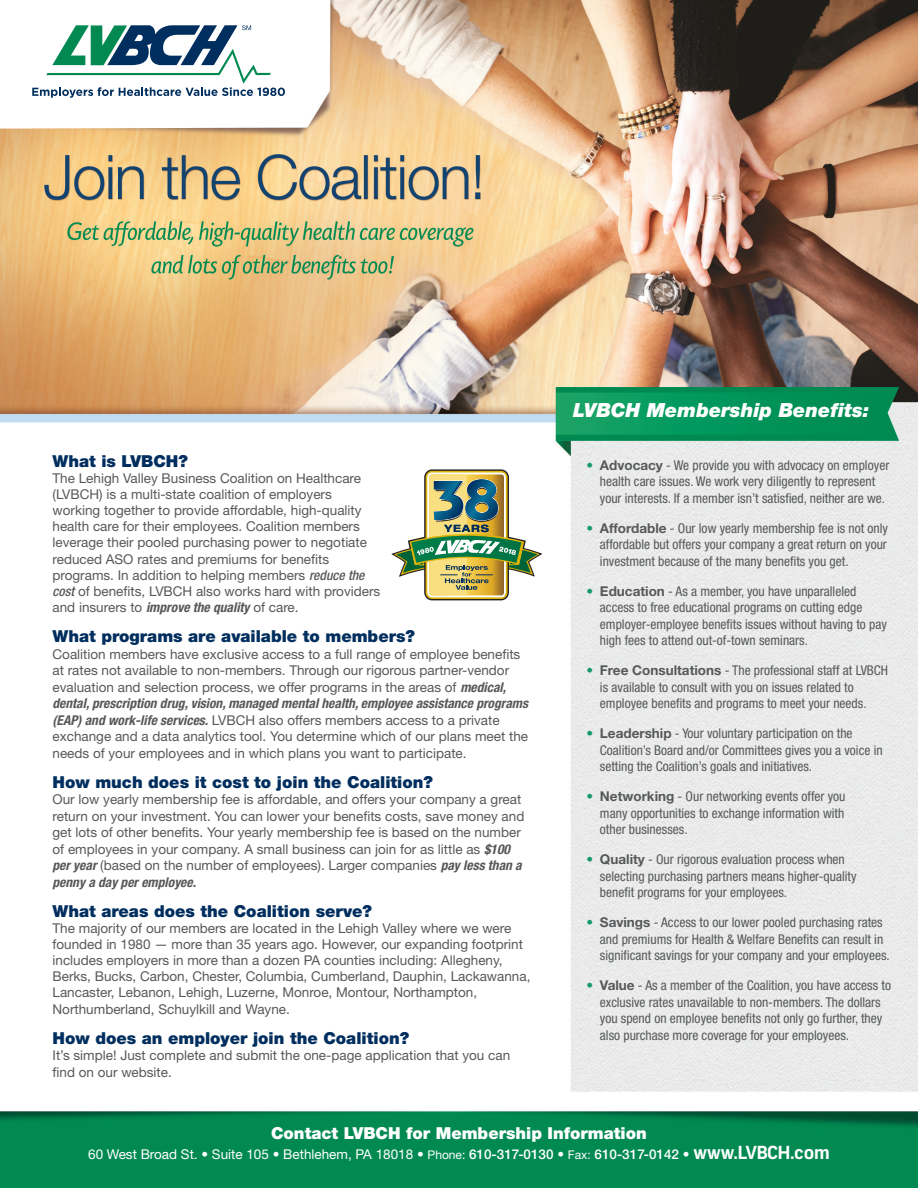
<style>
.page{position:relative;width:918px;height:1188px;background:#fff}
.page>*{position:absolute;margin:0;border:0;box-sizing:border-box;transform-origin:0 0}
.t1{font:italic 900 19.5px "Helvetica Neue LT Std";color:#fff}
.t2{font:900 16.5px "Helvetica Neue LT Std";color:#002e5e}
.t3{font:900 16.5px "Helvetica Neue LT Std";color:#fff}
.t4{font:13.5px/16.5px "Helvetica Neue LT Std";color:#57585a}
.t5{font:condensed 13.5px/16.5px "Helvetica Neue LT Std";color:#57585a}
.t6{font:13.5px "Helvetica Neue LT Std";color:#fff}
.t7{font:700 expanded 10.05px "Helvetica Neue";letter-spacing:.1em;color:#002e5e}
.s1{font-weight:500;font-style:italic;font-stretch:condensed}
.s2{font-weight:700;font-style:italic;font-stretch:condensed}
.s3{color:#15996d}
.s4{font-weight:700;font-stretch:normal}
.s5{font-size:12px}
.s6{font-weight:500}
.s7{font-family:"Frank";font-weight:700;font-size:18px}
</style>
<div class="page">
<img style="left:0;top:0;width:918px;height:1188px">
<svg style="left:32px;top:24px;width:253px;height:74px"></svg>
<svg style="left:424px;top:469px;width:85px;height:131px"></svg>
<svg style="left:426px;top:471px;width:82px;height:128px"></svg>
<svg style="left:427px;top:472px;width:79px;height:125px"></svg>
<svg style="left:390px;top:474px;width:154px;height:121px"></svg>
<p class="t2" style="left:53px;top:451px;width:137px">What is LVBCH?</p>
<p class="t4" style="left:53px;top:470px;width:329px">The Lehigh Valley Business Coalition on Healthcare (LVBCH) is a multi-state coalition of employers working together to provide affordable, high-quality health care for their employees. Coalition members leverage their pooled purchasing power to negotiate reduced ASO rates and premiums for benefits programs. In addition to helping members <span class="s1">reduce the cost</span> of benefits, LVBCH also works hard with providers and insurers to <span class="s2">improve the quality</span> of care.</p>
<p class="t2" style="left:53px;top:627px;width:364px">What programs are available to members?</p>
<p class="t4" style="left:53px;top:646px;width:477px">Coalition members have exclusive access to a full range of employee benefits at rates not available to non-members. Through our rigorous partner-vendor evaluation and selection process, we offer programs in the areas of <span class="s2">medical, dental, prescription drug, vision, managed mental health, employee assistance programs (EAP) and work-life services.</span> LVBCH also offers members access to a private exchange and a data analytics tool. You determine which of our plans meet the needs of your employees and in which plans you want to participate.</p>
<p class="t2" style="left:53px;top:772px;width:382px">How much does it cost to join the Coalition?</p>
<p class="t4" style="left:53px;top:791px;width:473px">Our low yearly membership fee is affordable, and offers your company a great return on your investment. You can lower your benefits costs, save money and get lots of other benefits. Your yearly membership fee is based on the number of employees in your company. A small business can join for as little as <span class="s2">$100 per year</span> (based on the number of employees). Larger companies <span class="s2">pay less than a penny a day per employee.</span></p>
<p class="t2" style="left:53px;top:901px;width:321px">What areas does the Coalition serve?</p>
<p class="t4" style="left:53px;top:920px;width:479px;line-height:16px">The majority of our members are located in the Lehigh Valley where we were founded in 1980 — more than 35 years ago. However, our expanding footprint includes employers in more than a dozen PA counties including: Allegheny, Berks, Bucks, Carbon, Chester, Columbia, Cumberland, Dauphin, Lackawanna, Lancaster, Lebanon, Lehigh, Luzerne, Monroe, Montour, Northampton, Northumberland, Schuylkill and Wayne.</p>
<p class="t2" style="left:53px;top:1028px;width:358px">How does an employer join the Coalition?</p>
<p class="t4" style="left:53px;top:1047px;width:459px">It’s simple! Just complete and submit the one-page application that you can find on our website.</p>
<p class="t7" style="left:444px;top:522px;width:46px">YEARS</p>
<h1 class="t1" style="left:573px;top:398px;width:298px">LVBCH Membership Benefits:</h1>
<p class="t5" style="left:600px;top:457px;width:291px;text-indent:-14px"><span class="s3">•</span> <span class="s4">Advocacy</span> - We provide you with advocacy on employer health care issues. We work very diligently to represent your interests. If a member isn’t satisfied, neither are we.</p>
<p class="t5" style="left:600px;top:520px;width:290px;text-align:justify;text-indent:-14px"><span class="s3">•</span> <span class="s4">Affordable</span> - Our low yearly membership fee is not only affordable but offers your company a great return on your investment because of the many benefits you get.</p>
<p class="t5" style="left:600px;top:583px;width:288px;text-indent:-14px"><span class="s3">•</span> <span class="s4">Education</span> - As a member, you have unparalleled access to free educational programs on cutting edge employer-employee benefits issues without having to pay high fees to attend out-of-town seminars.</p>
<p class="t5" style="left:600px;top:662px;width:290px;text-indent:-14px"><span class="s3">•</span> <span class="s4">Free Consultations</span> - The professional staff at LVBCH is available to consult with you on issues related to employee benefits and programs to meet your needs.</p>
<p class="t5" style="left:600px;top:725px;width:284px;text-indent:-14px"><span class="s3">•</span> <span class="s4">Leadership</span> - Your voluntary participation on the<br>Coalition’s Board and/or Committees gives you a voice in setting the Coalition’s goals and initiatives.</p>
<p class="t5" style="left:600px;top:788px;width:247px;text-align:justify;text-indent:-14px"><span class="s3">•</span> <span class="s4">Networking</span> - Our networking events offer you many opportunities to exchange information with other businesses.</p>
<p class="t5" style="left:600px;top:851px;width:258px;text-indent:-14px"><span class="s3">•</span> <span class="s4">Quality</span> - Our rigorous evaluation process when selecting purchasing partners means higher-quality benefit programs for your employees.</p>
<p class="t5" style="left:600px;top:914px;width:291px;text-indent:-14px"><span class="s3">•</span> <span class="s4">Savings</span> - Access to our lower pooled purchasing rates and premiums for Health &amp; Welfare Benefits can result in significant savings for your company and your employees.</p>
<p class="t5" style="left:600px;top:977px;width:293px;text-indent:-14px"><span class="s3">•</span> <span class="s4">Value</span> - As a member of the Coalition, you have access to exclusive rates unavailable to non-members. The dollars you spend on employee benefits not only go further, they also purchase more coverage for your employees.</p>
<p class="t3" style="left:271px;top:1123px;width:377px">Contact LVBCH for Membership Information</p>
<p class="t6" style="left:88px;top:1146px;width:743px">60 West Broad St. • Suite 105 • Bethlehem, PA 18018 • <span class="s5">Phone:</span> <span class="s6">610-317-0130</span> • <span class="s5">Fax:</span> <span class="s6">610-317-0142 •</span> <span class="s7">www.LVBCH.com</span></p>
</div>
